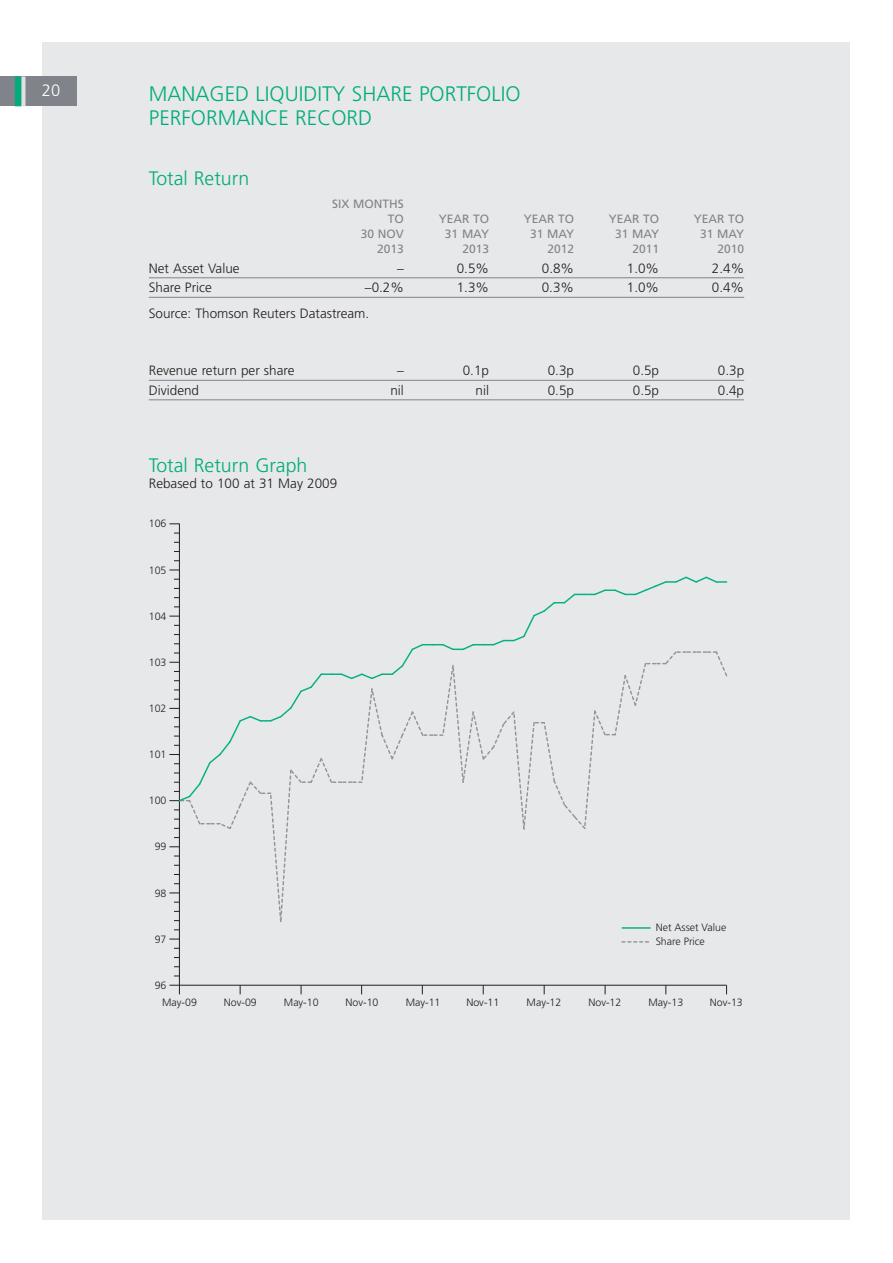
<style>
.page{position:relative;width:893px;height:1263px;background:#fff}
.page>*{position:absolute;margin:0;border:0;box-sizing:border-box;transform-origin:0 0}
.t1{font:300 21px/24px "Frutiger";color:#00ac7c}
.t2{font:300 19.5px "Frutiger";color:#00ac7c}
.t3{font:300 16.5px "Frutiger";color:#fff}
.t4{font:300 13.5px "Frutiger";color:#231f20}
.t5{font:12px/15px "Frutiger";color:#80838a;text-align:right}
.t6{font:300 10.65px "Frutiger";color:#231f20}
</style>
<div class="page">
<div style="left:43px;top:43px;width:807px;height:1177px;background:#e7e8e9"></div>
<div style="left:0;top:77px;width:77px;height:29px;background:#80838a"></div>
<div style="left:21px;top:77px;width:5px;height:29px;background:#dfe0e1"></div>
<div style="left:15px;top:77px;width:6px;height:29px;background:#00ac7c"></div>
<hr style="left:149px;top:277px;width:595px;height:1px;background:#80838a">
<hr style="left:149px;top:297px;width:595px;height:1px;background:#80838a">
<hr style="left:149px;top:380px;width:595px;height:1px;background:#80838a">
<hr style="left:149px;top:399px;width:595px;height:1px;background:#80838a">
<hr style="left:179px;top:985px;width:548px;height:1px;background:#231f20">
<hr style="left:179px;top:524px;width:1px;height:461px;background:#231f20">
<svg style="left:169px;top:985px;width:11px;height:9px"></svg>
<svg style="left:622px;top:941px;width:27px;height:2px"></svg>
<hr style="left:622px;top:927px;width:28px;height:2px;background:#05b085">
<svg style="left:169px;top:570px;width:559px;height:353px"></svg>
<p class="t3" style="left:42px;top:83px;width:20px">20</p>
<p class="t1" style="left:149px;top:83px;width:373px">MANAGED LIQUIDITY SHARE PORTFOLIO<br>PERFORMANCE RECORD</p>
<p class="t2" style="left:149px;top:170px;width:102px">Total Return</p>
<p class="t5" style="left:332px;top:197px;width:73px">SIX MONTHS<br>TO</p>
<p class="t5" style="left:439px;top:212px;width:52px">YEAR TO</p>
<p class="t5" style="left:524px;top:212px;width:52px">YEAR TO</p>
<p class="t5" style="left:609px;top:212px;width:52px">YEAR TO</p>
<p class="t5" style="left:694px;top:212px;width:52px">YEAR TO</p>
<p class="t5" style="left:361px;top:227px;width:45px">30 NOV</p>
<p class="t5" style="left:445px;top:227px;width:46px">31 MAY</p>
<p class="t5" style="left:530px;top:227px;width:46px">31 MAY</p>
<p class="t5" style="left:615px;top:227px;width:46px">31 MAY</p>
<p class="t5" style="left:700px;top:227px;width:46px">31 MAY</p>
<p class="t5" style="left:377px;top:242px;width:28px">2013</p>
<p class="t5" style="left:462px;top:242px;width:28px">2013</p>
<p class="t5" style="left:547px;top:242px;width:28px">2012</p>
<p class="t5" style="left:632px;top:242px;width:28px">2011</p>
<p class="t5" style="left:717px;top:242px;width:28px">2010</p>
<p class="t4" style="left:149px;top:263px;width:92px">Net Asset Value</p>
<p class="t4" style="left:397px;top:263px;width:8px">–</p>
<p class="t4" style="left:457px;top:263px;width:34px">0.5%</p>
<p class="t4" style="left:542px;top:263px;width:34px">0.8%</p>
<p class="t4" style="left:627px;top:263px;width:34px">1.0%</p>
<p class="t4" style="left:712px;top:263px;width:34px">2.4%</p>
<p class="t4" style="left:149px;top:282px;width:65px">Share Price</p>
<p class="t4" style="left:365px;top:282px;width:41px">–0.2%</p>
<p class="t4" style="left:457px;top:282px;width:34px">1.3%</p>
<p class="t4" style="left:542px;top:282px;width:34px">0.3%</p>
<p class="t4" style="left:627px;top:282px;width:34px">1.0%</p>
<p class="t4" style="left:712px;top:282px;width:34px">0.4%</p>
<p class="t4" style="left:149px;top:307px;width:222px">Source: Thomson Reuters Datastream.</p>
<p class="t4" style="left:149px;top:365px;width:147px">Revenue return per share</p>
<p class="t4" style="left:397px;top:365px;width:8px">–</p>
<p class="t4" style="left:463px;top:365px;width:28px">0.1p</p>
<p class="t4" style="left:548px;top:365px;width:28px">0.3p</p>
<p class="t4" style="left:633px;top:365px;width:28px">0.5p</p>
<p class="t4" style="left:718px;top:365px;width:28px">0.3p</p>
<p class="t4" style="left:149px;top:385px;width:52px">Dividend</p>
<p class="t4" style="left:390px;top:385px;width:15px">nil</p>
<p class="t4" style="left:475px;top:385px;width:15px">nil</p>
<p class="t4" style="left:548px;top:385px;width:28px">0.5p</p>
<p class="t4" style="left:633px;top:385px;width:28px">0.5p</p>
<p class="t4" style="left:718px;top:385px;width:28px">0.4p</p>
<p class="t2" style="left:149px;top:457px;width:160px">Total Return Graph</p>
<p class="t4" style="left:149px;top:478px;width:190px">Rebased to 100 at 31 May 2009</p>
<p class="t6" style="left:149px;top:519px;width:19px">106</p>
<p class="t6" style="left:149px;top:565px;width:19px">105</p>
<p class="t6" style="left:149px;top:612px;width:19px">104</p>
<p class="t6" style="left:149px;top:658px;width:19px">103</p>
<p class="t6" style="left:149px;top:704px;width:19px">102</p>
<p class="t6" style="left:149px;top:750px;width:19px">101</p>
<p class="t6" style="left:149px;top:796px;width:19px">100</p>
<p class="t6" style="left:155px;top:842px;width:13px">99</p>
<p class="t6" style="left:155px;top:888px;width:13px">98</p>
<p class="t6" style="left:155px;top:935px;width:13px">97</p>
<p class="t6" style="left:155px;top:981px;width:13px">96</p>
<p class="t6" style="left:656px;top:923px;width:72px">Net Asset Value</p>
<p class="t6" style="left:656px;top:937px;width:51px">Share Price</p>
<p class="t6" style="left:162px;top:998px;width:36px">May-09</p>
<p class="t6" style="left:224px;top:998px;width:34px">Nov-09</p>
<p class="t6" style="left:284px;top:998px;width:36px">May-10</p>
<p class="t6" style="left:346px;top:998px;width:34px">Nov-10</p>
<p class="t6" style="left:406px;top:998px;width:36px">May-11</p>
<p class="t6" style="left:466px;top:998px;width:34px">Nov-11</p>
<p class="t6" style="left:527px;top:998px;width:36px">May-12</p>
<p class="t6" style="left:588px;top:998px;width:34px">Nov-12</p>
<p class="t6" style="left:648px;top:998px;width:36px">May-13</p>
<p class="t6" style="left:710px;top:998px;width:34px">Nov-13</p>
</div>
